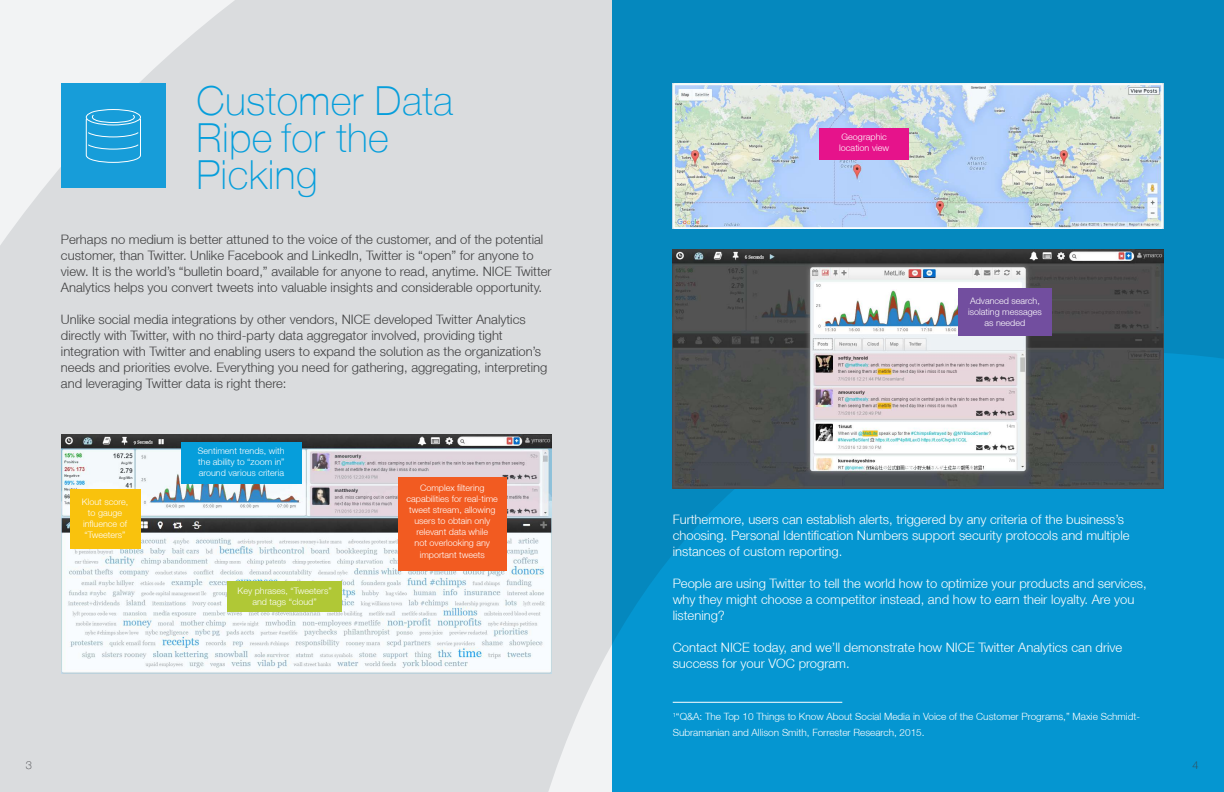
<style>
.page{position:relative;width:1224px;height:792px;background:#fff}
.page>*{position:absolute;margin:0;border:0;box-sizing:border-box;transform-origin:0 0}
.H2___Top_Title_40_w{font:100 40px/37px "Helvetica Neue LT";letter-spacing:.01em;color:#069edb}
.Body_Text_Light_10{font:300 13px/16px "Helvetica Neue LT";color:#3e3e3f}
.Body_Text_Light_13{font:300 13px/16px "Helvetica Neue LT";color:#fff}
.H2___Top_Title_40_w-2{font:100 11px "Helvetica Neue LT";color:#3e3e3f}
.Body_Text_Light_13-2{font:300 10px/16px "Helvetica Neue LT";color:#fff}
.Body_Text_Light_13-3{font:300 9px/11px "Helvetica Neue LT";color:#fff;text-align:center}
</style>
<div class="page">
<svg style="left:0;top:0;width:612px;height:792px;background:#dbdddf"></svg>
<div style="left:612px;top:0;width:612px;height:792px;background:linear-gradient(to bottom,#0785b9,#0598d3)"></div>
<img style="left:61px;top:435px;width:491px;height:239px">
<div style="left:61px;top:84px;width:105px;height:104px;background:#179dd9"></div>
<svg style="left:85px;top:109px;width:56px;height:54px"></svg>
<img style="left:673px;top:84px;width:491px;height:145px">
<img style="left:673px;top:249px;width:491px;height:239px">
<div style="left:227px;top:581px;width:115px;height:31px;background:#b0c836"></div>
<div style="left:70px;top:490px;width:70px;height:59px;background:#f9c20d"></div>
<div style="left:181px;top:442px;width:120px;height:42px;background:#069edb"></div>
<div style="left:398px;top:477px;width:109px;height:94px;background:#f25b21"></div>
<div style="left:820px;top:128px;width:89px;height:32px;background:#e6138b"></div>
<div style="left:958px;top:289px;width:94px;height:47px;background:#724e9f"></div>
<hr style="left:673px;top:702px;width:169px;height:1px;background:#fff">
<p class="H2___Top_Title_40_w" style="left:197px;top:82px;width:258px">Customer Data<br>Ripe for the<br>Picking</p>
<p class="Body_Text_Light_10" style="left:61px;top:232px;width:492px">Perhaps no medium is better attuned to the voice of the customer, and of the potential customer, than Twitter. Unlike Facebook and LinkedIn, Twitter is “open” for anyone to view. It is the world’s “bulletin board,” available for anyone to read, anytime. NICE Twitter Analytics helps you convert tweets into valuable insights and considerable opportunity.</p>
<p class="Body_Text_Light_10" style="left:61px;top:312px;width:488px">Unlike social media integrations by other vendors, NICE developed Twitter Analytics directly with Twitter, with no third-party data aggregator involved, providing tight integration with Twitter and enabling users to expand the solution as the organization’s needs and priorities evolve. Everything you need for gathering, aggregating, interpreting and leveraging Twitter data is right there:</p>
<p class="Body_Text_Light_13-3" style="left:82px;top:496px;width:48px">Klout score, to gauge influence of “Tweeters”</p>
<p class="Body_Text_Light_13-3" style="left:198px;top:445px;width:88px;text-align:justify">Sentiment trends, with the ability to “zoom in” around various criteria</p>
<p class="Body_Text_Light_13-3" style="left:238px;top:585px;width:96px">Key phrases, “Tweeters” and tags “cloud”</p>
<p class="Body_Text_Light_13-3" style="left:407px;top:483px;width:93px">Complex filtering capabilities for real-time tweet stream, allowing users to obtain only relevant data while<br>not overlooking any</p>
<p class="Body_Text_Light_13-3" style="left:420px;top:550px;width:67px">important tweets</p>
<p class="H2___Top_Title_40_w-2" style="left:26px;top:759px;width:8px">3</p>
<p class="Body_Text_Light_13-3" style="left:839px;top:131px;width:51px;text-align:left">Geographic location view</p>
<p class="Body_Text_Light_13-3" style="left:968px;top:295px;width:75px">Advanced search, isolating messages as needed</p>
<p class="Body_Text_Light_13" style="left:673px;top:511px;width:458px">Furthermore, users can establish alerts, triggered by any criteria of the business’s choosing. Personal Identification Numbers support security protocols and multiple instances of custom reporting.</p>
<p class="Body_Text_Light_13" style="left:673px;top:575px;width:475px">People are using Twitter to tell the world how to optimize your products and services, why they might choose a competitor instead, and how to earn their loyalty. Are you listening?</p>
<p class="Body_Text_Light_13" style="left:673px;top:639px;width:451px">Contact NICE today, and we’ll demonstrate how NICE Twitter Analytics can drive success for your VOC program.</p>
<p class="Body_Text_Light_13-2" style="left:673px;top:709px;width:469px"><sup>1</sup>“Q&amp;A: The Top 10 Things to Know About Social Media in Voice of the Customer Programs,” Maxie Schmidt-<br>Subramanian and Allison Smith, Forrester Research, 2015.</p>
<p class="H2___Top_Title_40_w-2" style="left:1193px;top:759px;width:8px">4</p>
</div>
